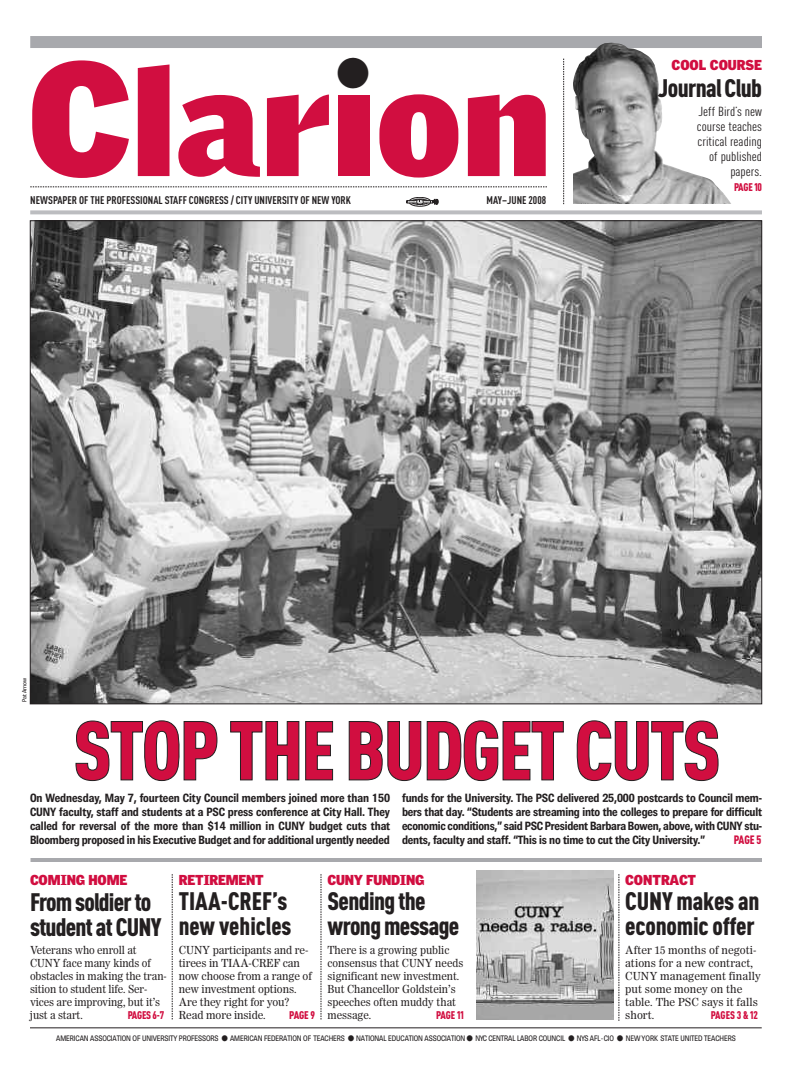
<style>
.page{position:relative;width:792px;height:1080px;background:#fff}
.page>*{position:absolute;margin:0;border:0;box-sizing:border-box;transform-origin:0 0}
.t1{font:900 148px "Griffith Gothic";color:#d10e40;scale:1.05 1}
.t2{font:900 82px "Nu Din Cond";color:#d10e40}
.t3{font:40.4px "Zapf Dingbats";color:#231f20}
.t4{font:900 25px/25px "Nu Din Cond";letter-spacing:-.025em;color:#231f20}
.t5{font:900 25px/25px "Nu Din Cond";color:#231f20}
.t6{font:900 14px "Griffith Gothic";letter-spacing:-.015em;color:#d10e40}
.t7{font:13px/15px "Nu Din Cond";color:#231f20;text-align:right;scale:1.1 1}
.t8{font:700 12px/14px "Grey";letter-spacing:-.015em;color:#231f20;text-align:justify;scale:.96 1}
.t9{font:900 12px "Nu Din Cond";color:#d10e40;scale:.96 1}
.t10{font:11px/13px "Worldwide";letter-spacing:-.01em;color:#231f20;scale:.96 1}
.t11{font:11px/13px "Worldwide";letter-spacing:-.01em;color:#231f20}
.t12{font:700 11px "Nu Din Cond";color:#231f20}
.t13{font:900 11px "Nu Din Cond";letter-spacing:-.015em;color:#d10e40;scale:.96 1}
.t14{font:900 11px "Nu Din Cond";letter-spacing:-.015em;color:#d10e40}
.t15{font:8px "Grey";letter-spacing:-.01em;color:#231f20;scale:.94 1}
.t16{font:6px "Grey";color:#231f20}
.s1{font-size:158px}
</style>
<div class="page">
<img style="left:32px;top:222px;width:728px;height:480px">
<div style="left:30px;top:36px;width:732px;height:12px;background:#a8a9ad"></div>
<img style="left:573px;top:43px;width:158px;height:161px">
<img style="left:476px;top:871px;width:137px;height:148px">
<hr style="left:31px;top:858px;width:731px;height:4px;background:#a8a9ad">
<svg style="left:321px;top:874px;width:1px;height:146px"></svg>
<svg style="left:172px;top:874px;width:1px;height:145px"></svg>
<svg style="left:619px;top:874px;width:1px;height:147px"></svg>
<svg style="left:30px;top:210px;width:732px;height:4px;background:#c2c3c6"></svg>
<svg style="left:30px;top:187px;width:517px;height:1px"></svg>
<svg style="left:563px;top:59px;width:1px;height:145px"></svg>
<svg style="left:406px;top:197px;width:32px;height:9px"></svg>
<hr style="left:30px;top:1028px;width:732px;height:1px;background:#231f20">
<h3 class="t3" style="left:337px;top:50px;width:33px">●</h3>
<h1 class="t1" style="left:27px;top:38px;width:500px"><span class="s1">C</span>larıon</h1>
<p class="t12" style="left:30px;top:196px;width:322px">NEWSPAPER OF THE PROFESSIONAL STAFF CONGRESS / CITY UNIVERSITY OF NEW YORK</p>
<p class="t12" style="left:487px;top:196px;width:61px">MAY–JUNE 2008</p>
<p class="t6" style="left:672px;top:57px;width:92px">COOL COURSE</p>
<p class="t7" style="left:697px;top:105px;width:61px">Jeff Bird’s new course teaches critical reading of published papers.</p>
<p class="t13" style="left:734px;top:183px;width:31px">PAGE 10</p>
<h3 class="t4" style="left:658px;top:78px;width:105px">Journal Club</h3>
<p class="t16" style="left:22px;top:702px;width:26px;rotate:-90deg">Pat Arnow</p>
<h2 class="t2" style="left:73px;top:722px;width:649px">STOPTHEBUDGETCUTS</h2>
<p class="t8" style="left:30px;top:792px;width:377px">On Wednesday, May 7, fourteen City Council members joined more than 150<br>CUNY faculty, staff and students at a PSC press conference at City Hall. They called for reversal of the more than $14 million in CUNY budget cuts that Bloomberg proposed in his Executive Budget and for additional urgently needed</p>
<p class="t8" style="left:402px;top:792px;width:377px">funds for the University. The PSC delivered 25,000 postcards to Council mem&shy;bers that day. “Students are streaming into the colleges to prepare for difficult economic conditions,” said PSC President Barbara Bowen, above, with CUNY stu&shy;dents, faculty and staff. “This is no time to cut the City University.”</p>
<p class="t9" style="left:734px;top:836px;width:30px">PAGE 5</p>
<p class="t6" style="left:30px;top:872px;width:99px">COMING HOME</p>
<p class="t6" style="left:179px;top:872px;width:86px">RETIREMENT</p>
<h3 class="t4" style="left:30px;top:891px;width:133px">From soldier to student at CUNY</h3>
<p class="t10" style="left:30px;top:945px;width:144px">Veterans who enroll at<br>CUNY face many kinds of obstacles in making the tran&shy;sition to student life. Ser&shy;vices are improving, but it’s just a start.</p>
<p class="t13" style="left:128px;top:1011px;width:40px">PAGES 6-7</p>
<h3 class="t5" style="left:179px;top:891px;width:114px">TIAA-CREF’s new vehicles</h3>
<p class="t11" style="left:179px;top:945px;width:135px">CUNY participants and re&shy;tirees in TIAA-CREF can now choose from a range of new investment options.<br>Are they right for you?<br>Read more inside.</p>
<p class="t14" style="left:289px;top:1011px;width:27px">PAGE 9</p>
<p class="t6" style="left:328px;top:872px;width:98px">CUNY FUNDING</p>
<h3 class="t4" style="left:328px;top:891px;width:133px">Sending the wrong message</h3>
<p class="t10" style="left:328px;top:945px;width:143px">There is a growing public consensus that CUNY needs significant new investment.<br>But Chancellor Goldstein’s speeches often muddy that message.</p>
<p class="t13" style="left:436px;top:1011px;width:30px">PAGE 11</p>
<p class="t6" style="left:625px;top:872px;width:72px">CONTRACT</p>
<h3 class="t4" style="left:625px;top:891px;width:136px">CUNY makes an economic offer</h3>
<p class="t11" style="left:625px;top:945px;width:137px">After 15 months of negoti&shy;ations for a new contract,<br>CUNY management finally put some money on the table. The PSC says it falls short.</p>
<p class="t13" style="left:711px;top:1011px;width:51px">PAGES 3 &amp; 12</p>
<p class="t15" style="left:56px;top:1035px;width:724px">AMERICAN ASSOCIATION OF UNIVERSITY PROFESSORS ● AMERICAN FEDERATION OF TEACHERS ● NATIONAL EDUCATION ASSOCIATION ● NYC CENTRAL LABOR COUNCIL ● NYS AFL-CIO ● NEW YORK STATE UNITED TEACHERS</p>
</div>
